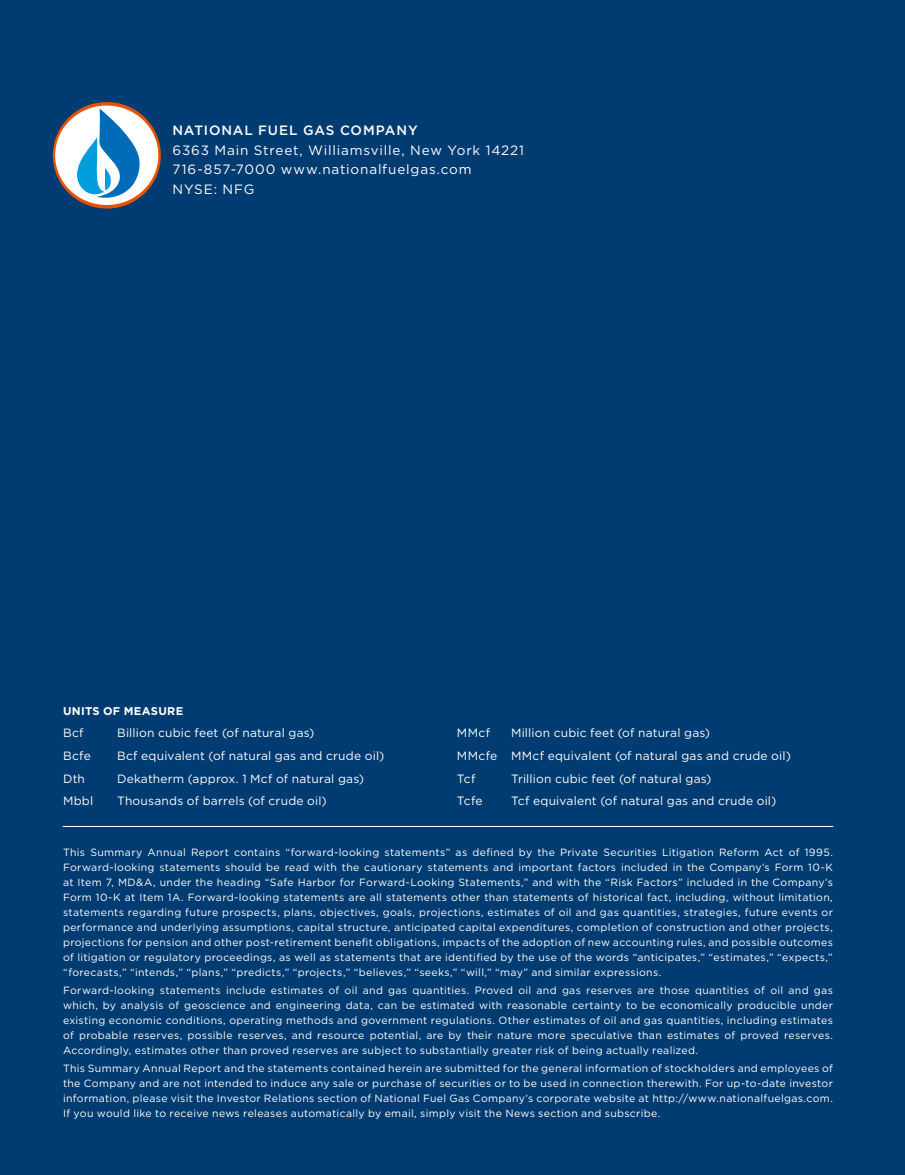
<style>
.page{position:relative;width:905px;height:1175px;background:#fff}
.page>*{position:absolute;margin:0;border:0;box-sizing:border-box;transform-origin:0 0}
.t1{font:13.5px/19.5px "Gotham HTF";letter-spacing:.06em;color:#fff}
.t2{font:500 13.5px "Gotham HTF";letter-spacing:.065em;color:#fff}
.t3{font:12px/22.5px "Gotham HTF";letter-spacing:.015em;color:#fff}
.t4{font:700 11.25px "Gotham HTF";letter-spacing:.025em;color:#fff}
.t5{font:10.5px/15px "Gotham HTF";letter-spacing:.03em;color:#fff;text-align:justify}
</style>
<div class="page">
<div style="left:0;top:0;width:904px;height:1174px;background:#003b71"></div>
<svg style="left:53px;top:102px;width:108px;height:107px"></svg>
<div style="left:55px;top:106px;width:103px;height:99px;background:#fff;border-radius:50%"></div>
<svg style="left:76px;top:109px;width:64px;height:93px"></svg>
<hr style="left:63px;top:826px;width:769px;height:1px;background:#fff">
<p class="t2" style="left:172px;top:123px;width:247px">NATIONAL FUEL GAS COMPANY</p>
<p class="t1" style="left:172px;top:140px;width:353px">6363 Main Street, Williamsville, New York 14221<br>716-857-7000 www.nationalfuelgas.com<br>NYSE: NFG</p>
<p class="t4" style="left:63px;top:704px;width:122px">UNITS OF MEASURE</p>
<p class="t3" style="left:63px;top:721px;width:22px">Bcf</p>
<p class="t3" style="left:117px;top:721px;width:199px">Billion cubic feet (of natural gas)</p>
<p class="t3" style="left:63px;top:744px;width:29px">Bcfe</p>
<p class="t3" style="left:117px;top:744px;width:269px">Bcf equivalent (of natural gas and crude oil)</p>
<p class="t3" style="left:63px;top:766px;width:23px">Dth</p>
<p class="t3" style="left:117px;top:766px;width:248px">Dekatherm (approx. 1 Mcf of natural gas)</p>
<p class="t3" style="left:63px;top:789px;width:32px">Mbbl</p>
<p class="t3" style="left:117px;top:789px;width:211px">Thousands of barrels (of crude oil)</p>
<p class="t3" style="left:457px;top:721px;width:335px;text-indent:54px">Million cubic feet (of natural gas)<br>MMcfe MMcf equivalent (of natural gas and crude oil)<br>Tcf</p>
<p class="t3" style="left:457px;top:721px;width:35px">MMcf</p>
<p class="t3" style="left:511px;top:766px;width:202px">Trillion cubic feet (of natural gas)</p>
<p class="t3" style="left:457px;top:789px;width:27px">Tcfe</p>
<p class="t3" style="left:511px;top:789px;width:267px">Tcf equivalent (of natural gas and crude oil)</p>
<p class="t5" style="left:63px;top:844px;width:771px">This Summary Annual Report contains “forward-looking statements” as defined by the Private Securities Litigation Reform Act of 1995.<br>Forward-looking statements should be read with the cautionary statements and important factors included in the Company’s Form 10-K at Item 7, MD&amp;A, under the heading “Safe Harbor for Forward-Looking Statements,” and with the “Risk Factors” included in the Company’s Form 10-K at Item 1A. Forward-looking statements are all statements other than statements of historical fact, including, without limitation, statements regarding future prospects, plans, objectives, goals, projections, estimates of oil and gas quantities, strategies, future events or performance and underlying assumptions, capital structure, anticipated capital expenditures, completion of construction and other projects, projections for pension and other post-retirement benefit obligations, impacts of the adoption of new accounting rules, and possible outcomes of litigation or regulatory proceedings, as well as statements that are identified by the use of the words “anticipates,” “estimates,” “expects,” “forecasts,” “intends,” “plans,” “predicts,” “projects,” “believes,” “seeks,” “will,” “may” and similar expressions.</p>
<p class="t5" style="left:63px;top:982px;width:771px">Forward-looking statements include estimates of oil and gas quantities. Proved oil and gas reserves are those quantities of oil and gas which, by analysis of geoscience and engineering data, can be estimated with reasonable certainty to be economically producible under existing economic conditions, operating methods and government regulations. Other estimates of oil and gas quantities, including estimates of probable reserves, possible reserves, and resource potential, are by their nature more speculative than estimates of proved reserves.<br>Accordingly, estimates other than proved reserves are subject to substantially greater risk of being actually realized.</p>
<p class="t5" style="left:63px;top:1061px;width:771px">This Summary Annual Report and the statements contained herein are submitted for the general information of stockholders and employees of the Company and are not intended to induce any sale or purchase of securities or to be used in connection therewith. For up-to-date investor information, please visit the Investor Relations section of National Fuel Gas Company’s corporate website at http://www.nationalfuelgas.com.<br>If you would like to receive news releases automatically by email, simply visit the News section and subscribe.</p>
</div>
